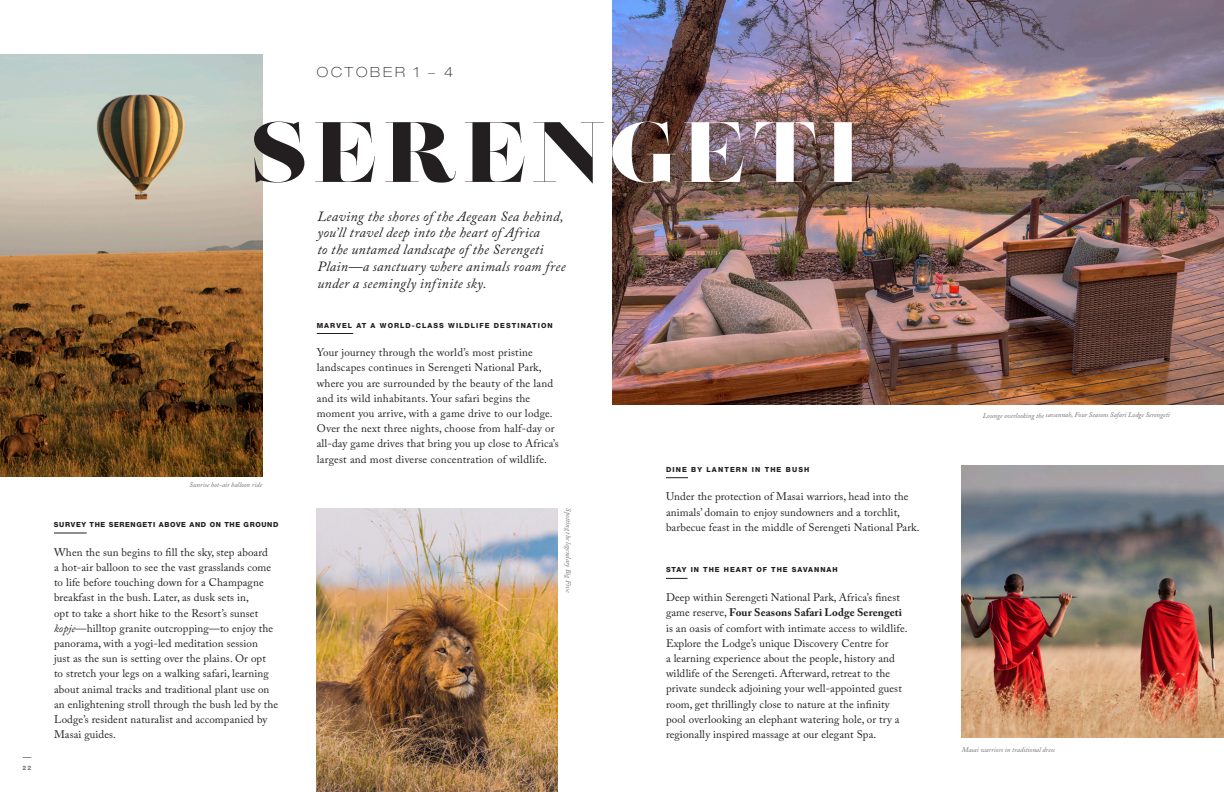
<style>
.page{position:relative;width:1224px;height:792px;background:#fff}
.page>*{position:absolute;margin:0;border:0;box-sizing:border-box;transform-origin:0 0}
.t1{font:85.4px "Pyjvdg Lust Display Didone";letter-spacing:.11em;color:#231f20}
.t2{font:italic 14px/16.8px "Kymcnx A Caslon Pro";letter-spacing:.02em;color:#231f20}
.t3{font:100 expanded 14px "Glgtyy Helvetica Neue LT Pro";letter-spacing:.2em;color:#231f20}
.t4{font:11px/15.2px "Yxtqmj A Caslon Pro";letter-spacing:.01em;color:#231f20}
.t5{font:italic 7px "Kymcnx A Caslon Pro";color:#6c6d70}
.t6{font:800 7px "Kbppyh Helvetica Neue LT Pro";letter-spacing:.14em;color:#231f20}
.t7{font:800 7px "Kbppyh Helvetica Neue LT Pro";letter-spacing:.09em;color:#231f20}
.t8{font:800 7px "Kbppyh Helvetica Neue LT Pro";letter-spacing:.16em;color:#231f20}
.t9{font:800 6.1px "Pfbyvx Helvetica Neue LT Pro";color:#231f20}
.s1{color:#fff}
.s2{font-family:"Kymcnx A Caslon Pro";font-style:italic}
.s3{font-family:"Cwtcmm A Caslon Pro";font-weight:700}
</style>
<div class="page">
<hr style="left:54px;top:532px;width:33px;height:1px;background:#231f20">
<svg style="left:666px;top:578px;width:22px;height:1px"></svg>
<svg style="left:666px;top:477px;width:22px;height:1px"></svg>
<hr style="left:317px;top:333px;width:36px;height:1px;background:#231f20">
<img style="left:0;top:54px;width:262px;height:422px">
<img style="left:612px;top:0;width:612px;height:404px">
<img style="left:962px;top:465px;width:262px;height:273px">
<img style="left:317px;top:508px;width:241px;height:284px">
<p class="t9" style="left:23px;top:764px;width:10px">22</p>
<p class="t3" style="left:317px;top:63px;width:138px">OCTOBER 1 – 4</p>
<h2 class="t1" style="left:252px;top:98px;width:609px">SEREN<span class="s1">GETI</span></h2>
<p class="t5" style="left:190px;top:481px;width:74px">Sunrise hot-air balloon ride</p>
<h3 class="t7" style="left:54px;top:520px;width:226px">SURVEY THE SERENGETI ABOVE AND ON THE GROUND</h3>
<p class="t4" style="left:54px;top:544px;width:226px">When the sun begins to fll the sky, step aboard<br>a hot-air balloon to see the vast grasslands come to life before touching down for a Champagne breakfast in the bush. Later, as dusk sets in,<br>opt to take a short hike to the Resort’s sunset <span class="s2">kopje</span>—hilltop granite outcropping—to enjoy the panorama, with a yogi-led meditation session<br>just as the sun is setting over the plains. Or opt<br>to stretch your legs on a walking safari, learning about animal tracks and traditional plant use on an enlightening stroll through the bush led by the Lodge’s resident naturalist and accompanied by Masai guides.</p>
<p class="t2" style="left:318px;top:207px;width:250px">Leaving the shores ofthe Aegean Sea behind, you’ll travel deep into the heart ofAfrica<br>to the untamed landscape ofthe Serengeti Plain—a sanctuary where animals roam free under a seemingly infinite sky.</p>
<h3 class="t6" style="left:317px;top:321px;width:238px">MARVEL AT A WORLD-CLASS WILDLIFE DESTINATION</h3>
<p class="t4" style="left:317px;top:345px;width:243px">Your journey through the world’s most pristine landscapes continues in Serengeti National Park, where you are surrounded by the beauty of the land and its wild inhabitants. Your safari begins the moment you arrive, with a game drive to our lodge.<br>Over the next three nights, choose from half-day or all-day game drives that bring you up close to Africa’s largest and most diverse concentration of wildlife.</p>
<p class="t5" style="left:573px;top:508px;width:86px;rotate:90deg">Spotting the legendary Big Five</p>
<h3 class="t8" style="left:666px;top:465px;width:145px">DINE BY LANTERN IN THE BUSH</h3>
<p class="t4" style="left:666px;top:489px;width:255px">Under the protection of Masai warriors, head into the animals’ domain to enjoy sundowners and a torchlit, barbecue feast in the middle of Serengeti National Park.</p>
<h3 class="t6" style="left:666px;top:566px;width:173px">STAY IN THE HEART OF THE SAVANNAH</h3>
<p class="t4" style="left:666px;top:590px;width:243px">Deep within Serengeti National Park, Africa’s fnest game reserve, <span class="s3">Four Seasons Safari Lodge Serengeti </span>is an oasis of comfort with intimate access to wildlife.<br>Explore the Lodge’s unique Discovery Centre for<br>a learning experience about the people, history and wildlife of the Serengeti. Afterward, retreat to the private sundeck adjoining your well-appointed guest room, get thrillingly close to nature at the infnity pool overlooking an elephant watering hole, or try a regionally inspired massage at our elegant Spa.</p>
<p class="t5" style="left:983px;top:411px;width:189px">Lounge overlooking the savannah, Four Seasons Safari Lodge Serengeti</p>
<p class="t5" style="left:962px;top:745px;width:95px">Masai warriors in traditional dress</p>
</div>
